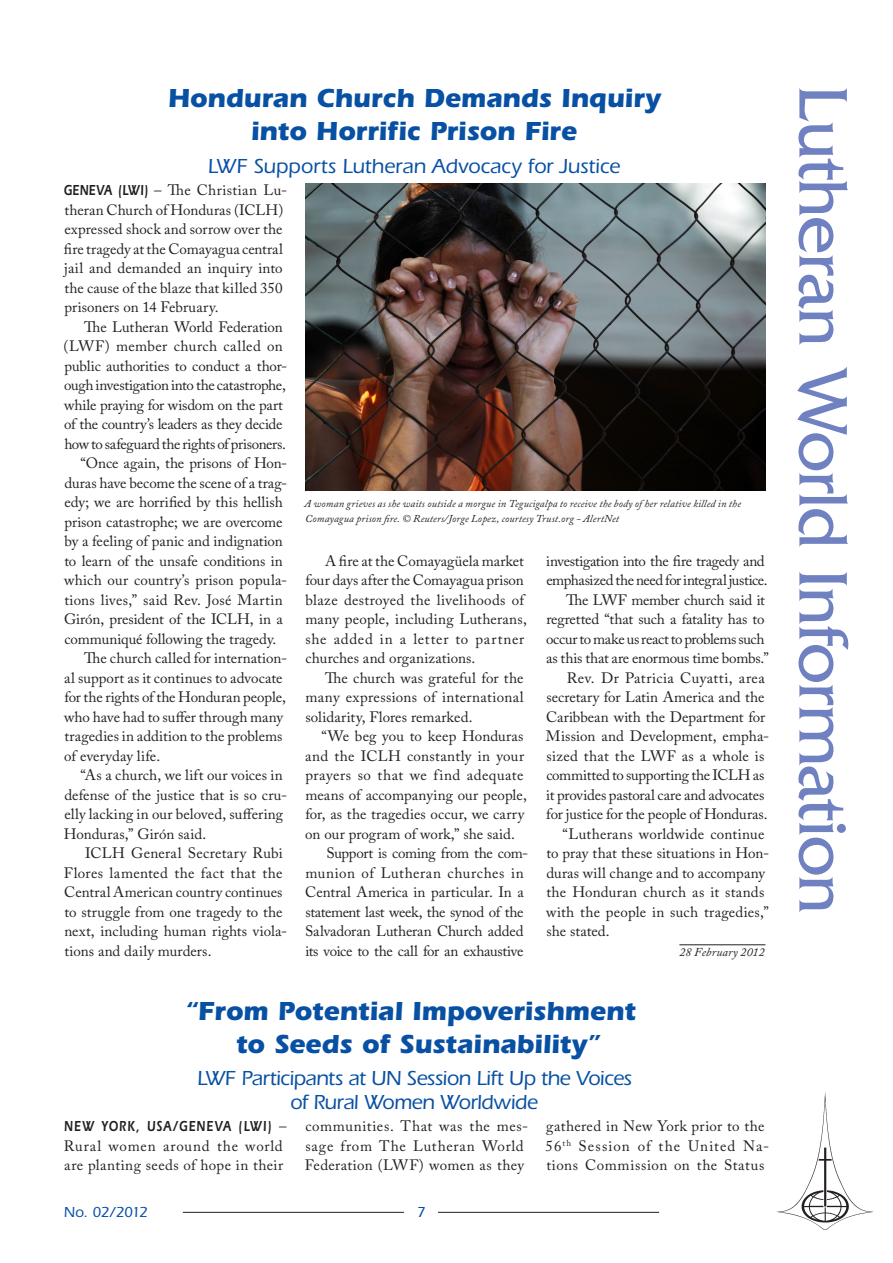
<style>
.page{position:relative;width:893px;height:1263px;background:#fff}
.page>*{position:absolute;margin:0;border:0;box-sizing:border-box;transform-origin:0 0}
.t1{font:72px "Friz Quadrata";letter-spacing:-.02em;color:#6f81c0}
.Heading_1_alt{font:700 27px/33px "Itc Eras";letter-spacing:-.005em;color:#0850a3;text-align:center}
.Heading_2_alt{font:500 21px/24px "Itc Eras";letter-spacing:-.02em;color:#0850a3;text-align:center}
.Normal_first_byline{font:15px/19.5px "Adobe Caslon Pro";letter-spacing:.005em;color:#231f20}
.Normal_first_byline-2{font:15px/19.5px "Adobe Caslon Pro";letter-spacing:-.015em;color:#231f20}
.Normal_first_byline-3{font:15px/19.5px "Adobe Caslon Pro";letter-spacing:.04em;color:#231f20}
.Normal_first_byline-4{font:15px/19.5px "Adobe Caslon Pro";letter-spacing:-.025em;color:#231f20}
.t2{font:500 15px "Itc Eras";letter-spacing:-.035em;color:#0850a3}
.Date{font:italic 12px "Adobe Caslon Pro";letter-spacing:.02em;color:#231f20}
.Captions{font:italic 10.5px/15px "Adobe Caslon Pro";letter-spacing:.015em;color:#231f20}
.s1{font-family:"Itc Eras";font-weight:600}
</style>
<div class="page">
<hr style="left:183px;top:1212px;width:221px;height:1px;background:#231f20">
<hr style="left:438px;top:1212px;width:221px;height:1px;background:#231f20">
<img style="left:777px;top:1092px;width:97px;height:138px">
<hr style="left:679px;top:944px;width:86px;height:1px;background:#231f20">
<img style="left:305px;top:184px;width:460px;height:307px">
<p class="Heading_1_alt" style="left:168px;top:82px;width:495px">Honduran Church Demands Inquiry into Horrific Prison Fire</p>
<p class="Heading_2_alt" style="left:208px;top:154px;width:414px">LWF Supports Lutheran Advocacy for Justice</p>
<p class="Normal_first_byline" style="left:64px;top:180px;width:225px"><span class="s1">GENEVA (LWI)</span> – The Christian Lu&shy;theran Church of Honduras (ICLH) expressed shock and sorrow over the fire tragedy at the Comayagua central jail and demanded an inquiry into the cause of the blaze that killed 350 prisoners on 14 February.</p>
<p class="Normal_first_byline-2" style="left:64px;top:317px;width:225px;text-indent:20px">The Lutheran World Federation (LWF) member church called on public authorities to conduct a thor&shy;ough investigation into the catastrophe, while praying for wisdom on the part of the country’s leaders as they decide how to safeguard the rights of prisoners.</p>
<p class="Normal_first_byline" style="left:64px;top:453px;width:225px;text-indent:17px">“Once again, the prisons of Hon&shy;duras have become the scene of a trag&shy;edy; we are horrified by this hellish prison catastrophe; we are overcome by a feeling of panic and indignation to learn of the unsafe conditions in which our country’s prison popula&shy;tions lives,” said Rev. José Martin Girón, president of the ICLH, in a communiqué following the tragedy.</p>
<p class="Normal_first_byline" style="left:64px;top:648px;width:225px;text-indent:20px">The church called for internation&shy;al support as it continues to advocate for the rights of the Honduran people, who have had to suffer through many tragedies in addition to the problems of everyday life.</p>
<p class="Normal_first_byline" style="left:64px;top:765px;width:225px;text-indent:17px">“As a church, we lift our voices in defense of the justice that is so cru&shy;elly lacking in our beloved, suffering Honduras,” Girón said.</p>
<p class="Normal_first_byline" style="left:64px;top:843px;width:225px;text-indent:21px">ICLH General Secretary Rubi<br>Flores lamented the fact that the<br>Central American country continues to struggle from one tragedy to the next, including human rights viola&shy;tions and daily murders.</p>
<p class="Captions" style="left:305px;top:496px;width:438px">A woman grieves as she waits outside a morgue in Tegucigalpa to receive the body of her relative killed in the<br>Comayagua prison fire. © Reuters/Jorge Lopez, courtesy Trust.org - AlertNet</p>
<p class="Normal_first_byline" style="left:305px;top:551px;width:223px;text-indent:20px">A fire at the Comayagüela market four days after the Comayagua prison blaze destroyed the livelihoods of many people, including Lutherans, she added in a letter to partner churches and organizations.</p>
<p class="Normal_first_byline" style="left:305px;top:668px;width:220px;text-align:justify;text-indent:20px">The church was grateful for the many expressions of international solidarity, Flores remarked.</p>
<p class="Normal_first_byline" style="left:305px;top:726px;width:223px;text-indent:16px">“We beg you to keep Honduras and the ICLH constantly in your prayers so that we find adequate means of accompanying our people, for, as the tragedies occur, we carry on our program of work,” she said.</p>
<p class="Normal_first_byline" style="left:305px;top:843px;width:225px;text-indent:21px">Support is coming from the com&shy;munion of Lutheran churches in Central America in particular. In a statement last week, the synod of the Salvadoran Lutheran Church added its voice to the call for an exhaustive</p>
<p class="Normal_first_byline-4" style="left:546px;top:551px;width:223px">investigation into the fire tragedy and emphasized the need for integral justice.</p>
<p class="Normal_first_byline-2" style="left:546px;top:590px;width:224px;text-indent:20px">The LWF member church said it regretted “that such a fatality has to occur to make us react to problems such as this that are enormous time bombs.”</p>
<p class="Normal_first_byline" style="left:546px;top:668px;width:225px;text-indent:21px">Rev. Dr Patricia Cuyatti, area secretary for Latin America and the Caribbean with the Department for Mission and Development, empha&shy;sized that the LWF as a whole is committed to supporting the ICLH as it provides pastoral care and advocates for justice for the people of Honduras.</p>
<p class="Normal_first_byline" style="left:546px;top:824px;width:225px;text-indent:16px">“Lutherans worldwide continue to pray that these situations in Hon&shy;duras will change and to accompany the Honduran church as it stands with the people in such tragedies,” she stated.</p>
<p class="Date" style="left:679px;top:944px;width:87px">28 February 2012</p>
<p class="Heading_1_alt" style="left:186px;top:994px;width:451px">“From Potential Impoverishment to Seeds of Sustainability”</p>
<p class="Heading_2_alt" style="left:197px;top:1066px;width:436px">LWF Participants at UN Session Lift Up the Voices of Rural Women Worldwide</p>
<p class="Normal_first_byline-3" style="left:64px;top:1116px;width:224px"><span class="s1">NEW YORK, USA/GENEVA (LWI)</span> –<br>Rural women around the world are planting seeds of hope in their</p>
<p class="Normal_first_byline-3" style="left:305px;top:1116px;width:225px">communities. That was the mes&shy;sage from The Lutheran World<br>Federation (LWF) women as they</p>
<p class="Normal_first_byline-3" style="left:546px;top:1116px;width:225px">gathered in New York prior to the<br>56<sup>th</sup> Session of the United Na&shy;tions Commission on the Status</p>
<p class="t2" style="left:64px;top:1203px;width:86px">No. 02/2012</p>
<p class="t2" style="left:417px;top:1203px;width:10px">7</p>
<h1 class="t1" style="left:863px;top:85px;width:830px;rotate:90deg">Lutheran World Information</h1>
</div>
